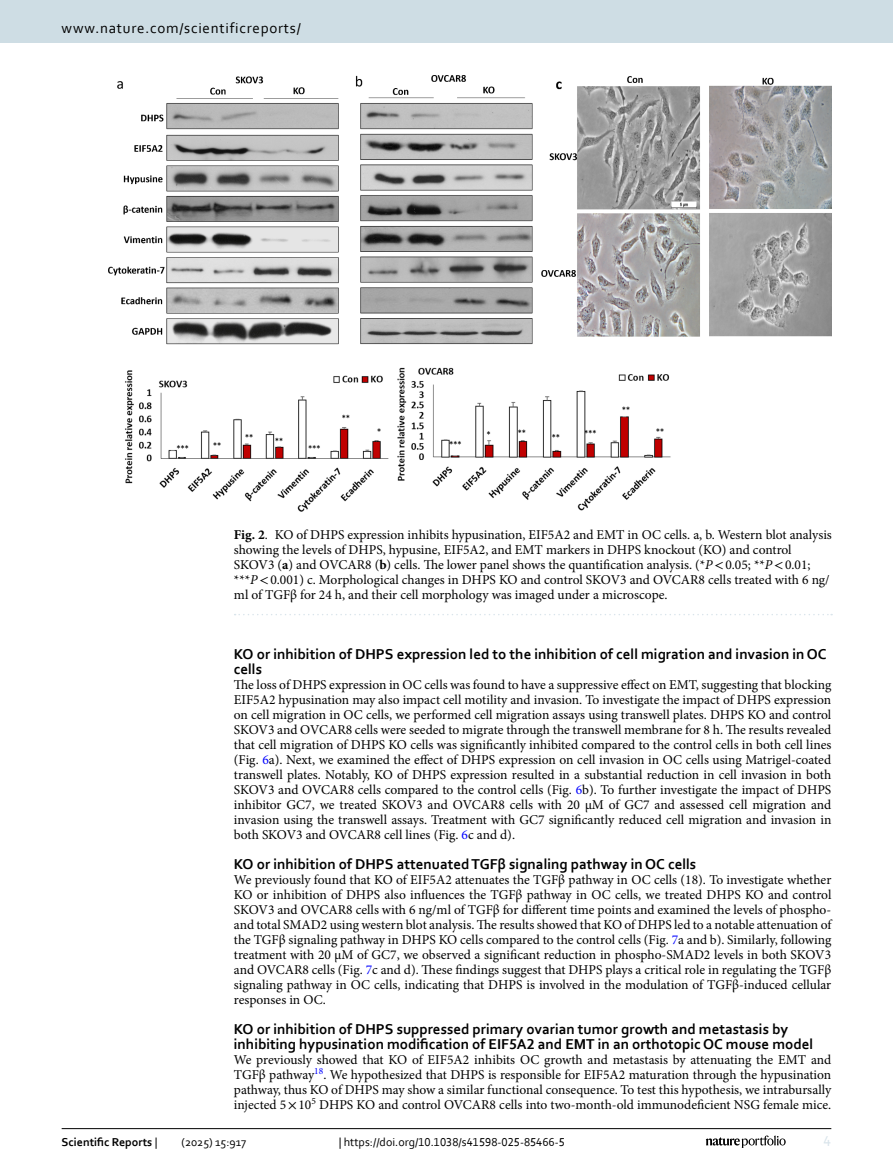
<style>
.page{position:relative;width:893px;height:1174px;background:#fff}
.page>*{position:absolute;margin:0;border:0;box-sizing:border-box;transform-origin:0 0}
.Head_2{font:700 15px/15px "Corbel";color:#000}
.t1{font:15px "Corbel";letter-spacing:.05em;color:#000}
.t2{font:15px "Corbel";color:#d9e4eb}
.Body_Text{font:13.5px/15px "Minion Pro";color:#000;text-align:justify}
.Figure_Caption{font:13.5px/15px "Minion Pro";letter-spacing:-.005em;color:#000}
.t3{font:12px "Corbel";color:#000}
.t4{font:700 12px "Corbel";color:#000}
.s1{font-weight:700}
.s2{font-style:italic}
.s3{font-family:"STIX"}
.s4{color:#00f}
.s5{font-weight:400}
</style>
<div class="page">
<img style="left:108px;top:76px;width:723px;height:435px">
<svg style="left:235px;top:614px;width:597px;height:1px"></svg>
<hr style="left:62px;top:1128px;width:769px;height:1px;background:#000">
<svg style="left:706px;top:1135px;width:80px;height:12px"></svg>
<div style="left:0;top:0;width:893px;height:43px;background:#cedde4"></div>
<p class="t1" style="left:62px;top:18px;width:241px">www.nature.com/scientificreports/</p>
<p class="Figure_Caption" style="left:234px;top:527px;width:599px"><span class="s1">Fig. 2</span>. KO of DHPS expression inhibits hypusination, EIF5A2 and EMT in OC cells. a, b. Western blot analysis showing the levels of DHPS, hypusine, EIF5A2, and EMT markers in DHPS knockout (KO) and control SKOV3 (<span class="s1">a</span>) and OVCAR8 (<span class="s1">b</span>) cells. The lower panel shows the quantification analysis. (*<span class="s2">P</span><span class="s3">&lt;</span>0.05; **<span class="s2">P</span><span class="s3">&lt;</span>0.01; ***<span class="s2">P</span><span class="s3">&lt;</span>0.001) c. Morphological changes in DHPS KO and control SKOV3 and OVCAR8 cells treated with 6 ng/ ml of TGFβ for 24 h, and their cell morphology was imaged under a microscope.</p>
<p class="Head_2" style="left:234px;top:646px;width:594px">KO or inhibition of DHPS expression led to the inhibition of cell migration and invasion in OC cells</p>
<p class="Body_Text" style="left:234px;top:677px;width:599px">The loss of DHPS expression in OC cells was found to have a suppressive effect on EMT, suggesting that blocking EIF5A2 hypusination may also impact cell motility and invasion. To investigate the impact of DHPS expression on cell migration in OC cells, we performed cell migration assays using transwell plates. DHPS KO and control SKOV3 and OVCAR8 cells were seeded to migrate through the transwell membrane for 8 h. The results revealed that cell migration of DHPS KO cells was significantly inhibited compared to the control cells in both cell lines (Fig. <span class="s4">6</span>a). Next, we examined the effect of DHPS expression on cell invasion in OC cells using Matrigel-coated transwell plates. Notably, KO of DHPS expression resulted in a substantial reduction in cell invasion in both SKOV3 and OVCAR8 cells compared to the control cells (Fig. <span class="s4">6</span>b). To further investigate the impact of DHPS inhibitor GC7, we treated SKOV3 and OVCAR8 cells with 20 µM of GC7 and assessed cell migration and invasion using the transwell assays. Treatment with GC7 significantly reduced cell migration and invasion in both SKOV3 and OVCAR8 cell lines (Fig. <span class="s4">6</span>c and d).</p>
<p class="Head_2" style="left:234px;top:856px;width:464px">KO or inhibition of DHPS attenuated TGFβ signaling pathway in OC cells</p>
<p class="Body_Text" style="left:234px;top:872px;width:599px">We previously found that KO of EIF5A2 attenuates the TGFβ pathway in OC cells (18). To investigate whether KO or inhibition of DHPS also influences the TGFβ pathway in OC cells, we treated DHPS KO and control SKOV3 and OVCAR8 cells with 6 ng/ml of TGFβ for different time points and examined the levels of phospho&shy;and total SMAD2 using western blot analysis. The results showed that KO of DHPS led to a notable attenuation of the TGFβ signaling pathway in DHPS KO cells compared to the control cells (Fig. <span class="s4">7</span>a and b). Similarly, following treatment with 20 µM of GC7, we observed a significant reduction in phospho-SMAD2 levels in both SKOV3 and OVCAR8 cells (Fig. <span class="s4">7</span>c and d). These findings suggest that DHPS plays a critical role in regulating the TGFβ signaling pathway in OC cells, indicating that DHPS is involved in the modulation of TGFβ-induced cellular responses in OC.</p>
<p class="Head_2" style="left:234px;top:1021px;width:581px">KO or inhibition of DHPS suppressed primary ovarian tumor growth and metastasis by inhibiting hypusination modification of EIF5A2 and EMT in an orthotopic OC mouse model</p>
<p class="Body_Text" style="left:234px;top:1052px;width:599px">We previously showed that KO of EIF5A2 inhibits OC growth and metastasis by attenuating the EMT and TGFβ pathway<sup>18</sup>. We hypothesized that DHPS is responsible for EIF5A2 maturation through the hypusination pathway, thus KO of DHPS may show a similar functional consequence. To test this hypothesis, we intrabursally injected 5<span class="s3">×</span>10<sup>5</sup> DHPS KO and control OVCAR8 cells into two-month-old immunodeficient NSG female mice.</p>
<p class="t4" style="left:62px;top:1134px;width:97px">Scientific Reports <span class="s5">|</span></p>
<p class="t3" style="left:181px;top:1134px;width:66px">(2025) 15:917</p>
<p class="t3" style="left:339px;top:1134px;width:228px">| https://doi.org/10.1038/s41598-025-85466-5</p>
<p class="t2" style="left:824px;top:1132px;width:9px">4</p>
</div>
